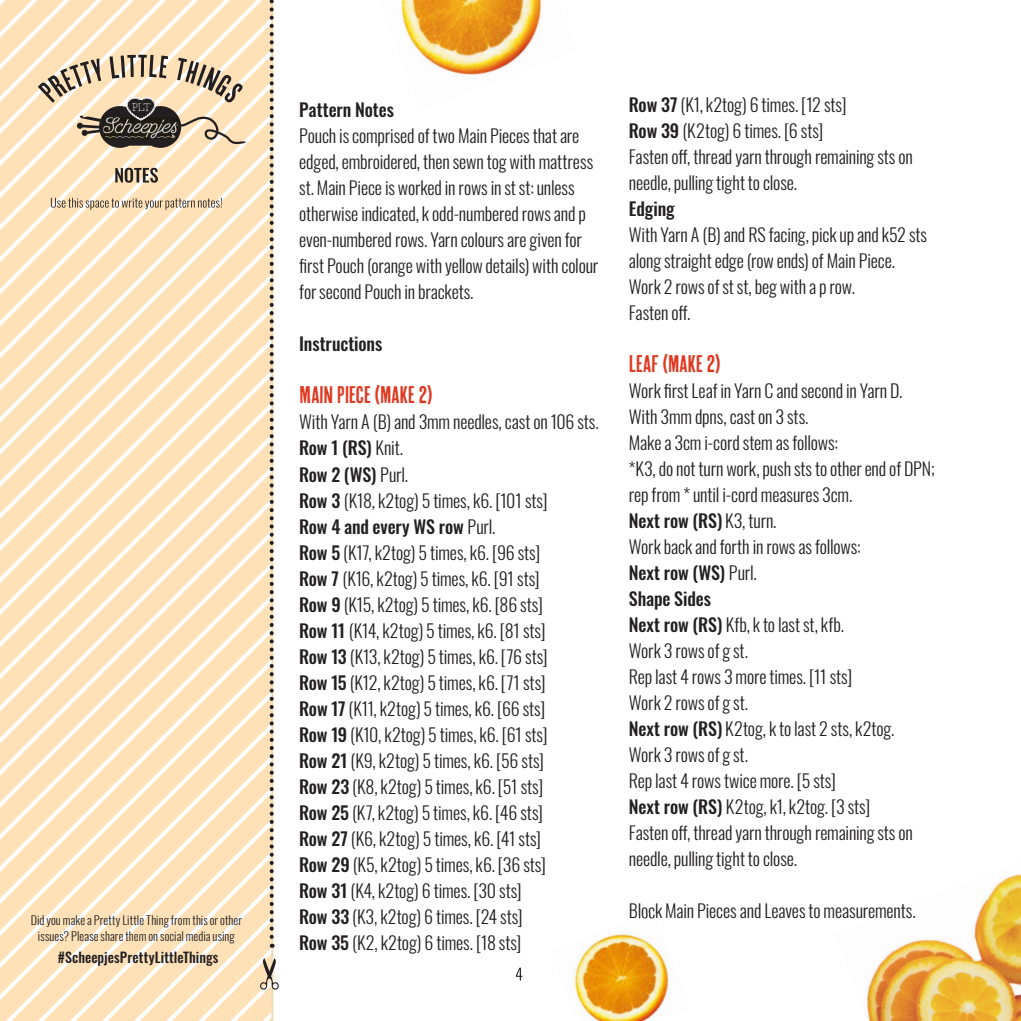
<style>
.page{position:relative;width:1021px;height:1021px;background:#fff}
.page>*{position:absolute;margin:0;border:0;box-sizing:border-box;transform-origin:0 0}
.t1{font:24px "Cheap Pine Sans";letter-spacing:-.02em;color:#e13921}
.t2{font:300 18px/26px "Oswald";letter-spacing:-.005em;color:#231f20}
.t3{font:500 18px "Oswald";letter-spacing:-.005em;color:#231f20}
.t4{font:500 14px "Oswald";letter-spacing:.005em;color:#231f20}
.t5{font:300 12px/16px "Oswald";letter-spacing:.005em;color:#231f20;text-align:center}
.t6{font:12px "Grandma";color:#fff}
.s1{font-weight:500}
</style>
<div class="page">
<svg style="left:516px;top:967px;width:6px;height:13px"></svg>
<img style="left:866px;top:874px;width:154px;height:146px">
<svg style="left:0;top:0;width:279px;height:1020px"></svg>
<img style="left:401px;top:0;width:141px;height:75px">
<img style="left:574px;top:918px;width:95px;height:102px">
<img style="left:636px;top:911px;width:19px;height:7px">
<p class="t6" style="left:132px;top:101px;width:20px">PLT</p>
<p class="t5" style="left:31px;top:911px;width:213px">Did you make a Pretty Little Thing from this or other issues? Please share them on social media using</p>
<p class="t4" style="left:58px;top:950px;width:162px">#ScheepjesPrettyLittleThings</p>
<p class="t3" style="left:299px;top:101px;width:96px">Pattern Notes</p>
<p class="t2" style="left:299px;top:121px;width:300px">Pouch is comprised of two Main Pieces that are edged, embroidered, then sewn tog with mattress st. Main Piece is worked in rows in st st: unless otherwise indicated, k odd-numbered rows and p even-numbered rows. Yarn colours are given for first Pouch (orange with yellow details) with colour for second Pouch in brackets.</p>
<p class="t3" style="left:299px;top:334px;width:85px">Instructions</p>
<h1 class="t1" style="left:299px;top:382px;width:135px">MAIN PIECE (MAKE 2)</h1>
<p class="t2" style="left:299px;top:407px;width:301px">With Yarn A (B) and 3mm needles, cast on 106 sts.<br><span class="s1">Row 1 (RS)</span> Knit.<br><span class="s1">Row 2 (WS)</span> Purl.<br><span class="s1">Row 3</span> (K18, k2tog) 5 times, k6. [101 sts]<br><span class="s1">Row 4 and every WS row</span> Purl.<br><span class="s1">Row 5</span> (K17, k2tog) 5 times, k6. [96 sts]<br><span class="s1">Row 7</span> (K16, k2tog) 5 times, k6. [91 sts]<br><span class="s1">Row 9</span> (K15, k2tog) 5 times, k6. [86 sts]<br><span class="s1">Row 11</span> (K14, k2tog) 5 times, k6. [81 sts]<br><span class="s1">Row 13</span> (K13, k2tog) 5 times, k6. [76 sts]<br><span class="s1">Row 15</span> (K12, k2tog) 5 times, k6. [71 sts]<br><span class="s1">Row 17</span> (K11, k2tog) 5 times, k6. [66 sts]<br><span class="s1">Row 19</span> (K10, k2tog) 5 times, k6. [61 sts]<br><span class="s1">Row 21</span> (K9, k2tog) 5 times, k6. [56 sts]<br><span class="s1">Row 23</span> (K8, k2tog) 5 times, k6. [51 sts]<br><span class="s1">Row 25</span> (K7, k2tog) 5 times, k6. [46 sts]<br><span class="s1">Row 27</span> (K6, k2tog) 5 times, k6. [41 sts]<br><span class="s1">Row 29</span> (K5, k2tog) 5 times, k6. [36 sts]<br><span class="s1">Row 31</span> (K4, k2tog) 6 times. [30 sts]<br><span class="s1">Row 33</span> (K3, k2tog) 6 times. [24 sts]<br><span class="s1">Row 35</span> (K2, k2tog) 6 times. [18 sts]</p>
<p class="t2" style="left:629px;top:90px;width:285px"><span class="s1">Row 37</span> (K1, k2tog) 6 times. [12 sts]<br><span class="s1">Row 39</span> (K2tog) 6 times. [6 sts]<br>Fasten off, thread yarn through remaining sts on needle, pulling tight to close.</p>
<p class="t3" style="left:629px;top:199px;width:47px">Edging</p>
<p class="t2" style="left:629px;top:220px;width:299px">With Yarn A (B) and RS facing, pick up and k52 sts along straight edge (row ends) of Main Piece.<br>Work 2 rows of st st, beg with a p row.<br>Fasten off.</p>
<h1 class="t1" style="left:629px;top:351px;width:93px">LEAF (MAKE 2)</h1>
<p class="t2" style="left:629px;top:376px;width:307px">Work first Leaf in Yarn C and second in Yarn D.<br>With 3mm dpns, cast on 3 sts.<br>Make a 3cm i-cord stem as follows:<br>*K3, do not turn work, push sts to other end of DPN; rep from * until i-cord measures 3cm.<br><span class="s1">Next row (RS)</span> K3, turn.<br>Work back and forth in rows as follows:<br><span class="s1">Next row (WS)</span> Purl.<br><span class="s1">Shape Sides<br>Next row (RS)</span> Kfb, k to last st, kfb.<br>Work 3 rows of g st.<br>Rep last 4 rows 3 more times. [11 sts]<br>Work 2 rows of g st.<br><span class="s1">Next row (RS)</span> K2tog, k to last 2 sts, k2tog.<br>Work 3 rows of g st.<br>Rep last 4 rows twice more. [5 sts]<br><span class="s1">Next row (RS)</span> K2tog, k1, k2tog. [3 sts]<br>Fasten off, thread yarn through remaining sts on needle, pulling tight to close.</p>
<p class="t2" style="left:629px;top:896px;width:288px">Block Main Pieces and Leaves to measurements.</p>
</div>
